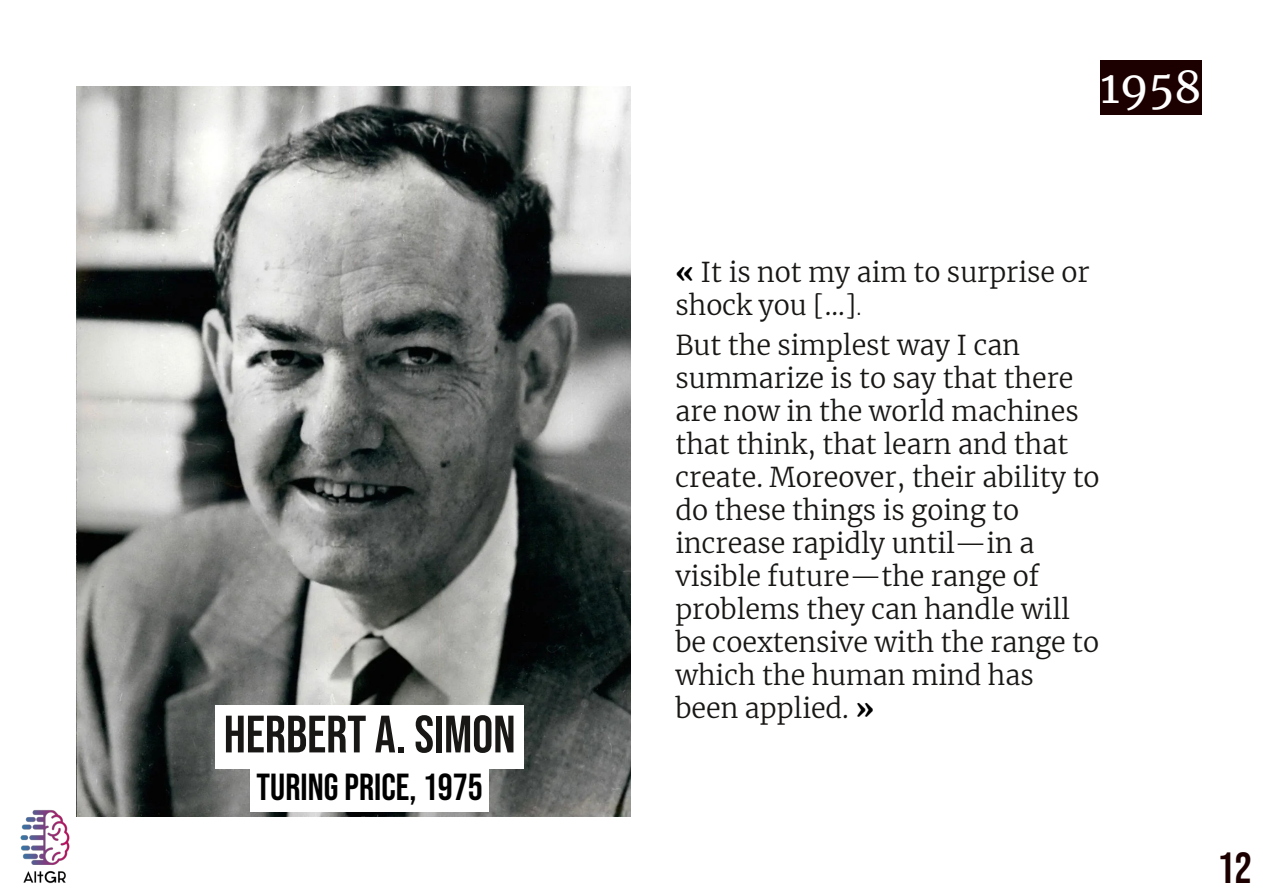
<style>
.page{position:relative;width:1263px;height:893px;background:#fff}
.page>*{position:absolute;margin:0;border:0;box-sizing:border-box;transform-origin:0 0}
.t1{font:52.5px "Bebas Neue";color:#181715}
.t2{font:43.5px "Merriweather";color:#fff}
.t3{font:43.5px "Bebas Neue";color:#1c0000}
.t4{font:37.5px "Bebas Neue";color:#000}
.t5{font:300 27px/33px "Merriweather";color:#181715}
.s1{font-weight:900;color:#000}
.s2{font-family:"DejaVu Sans";font-weight:400;font-size:18px}
</style>
<div class="page">
<img style="left:77px;top:86px;width:554px;height:730px">
<div style="left:215px;top:705px;width:309px;height:63px;background:#fff"></div>
<div style="left:251px;top:767px;width:238px;height:45px;background:#fff"></div>
<div style="left:1100px;top:60px;width:102px;height:55px;background:#1c0000"></div>
<img style="left:20px;top:804px;width:69px;height:79px">
<h1 class="t1" style="left:224px;top:705px;width:293px">HERBERT A. SIMON</h1>
<h3 class="t4" style="left:257px;top:767px;width:228px">TURING PRICE, 1975</h3>
<h2 class="t2" style="left:1100px;top:60px;width:103px">1958</h2>
<p class="t5" style="left:675px;top:256px;width:416px"><span class="s1">«</span> It is not my aim to surprise or shock you [...]<span class="s2">.</span></p>
<p class="t5" style="left:675px;top:329px;width:426px">But the simplest way I can summarize is to say that there are now in the world machines that think, that learn and that create. Moreover, their ability to do these things is going to increase rapidly until—in a visible future—the range of problems they can handle will be coextensive with the range to which the human mind has been applied. <span class="s1">»</span></p>
<h2 class="t3" style="left:1217px;top:844px;width:36px">12</h2>
</div>
